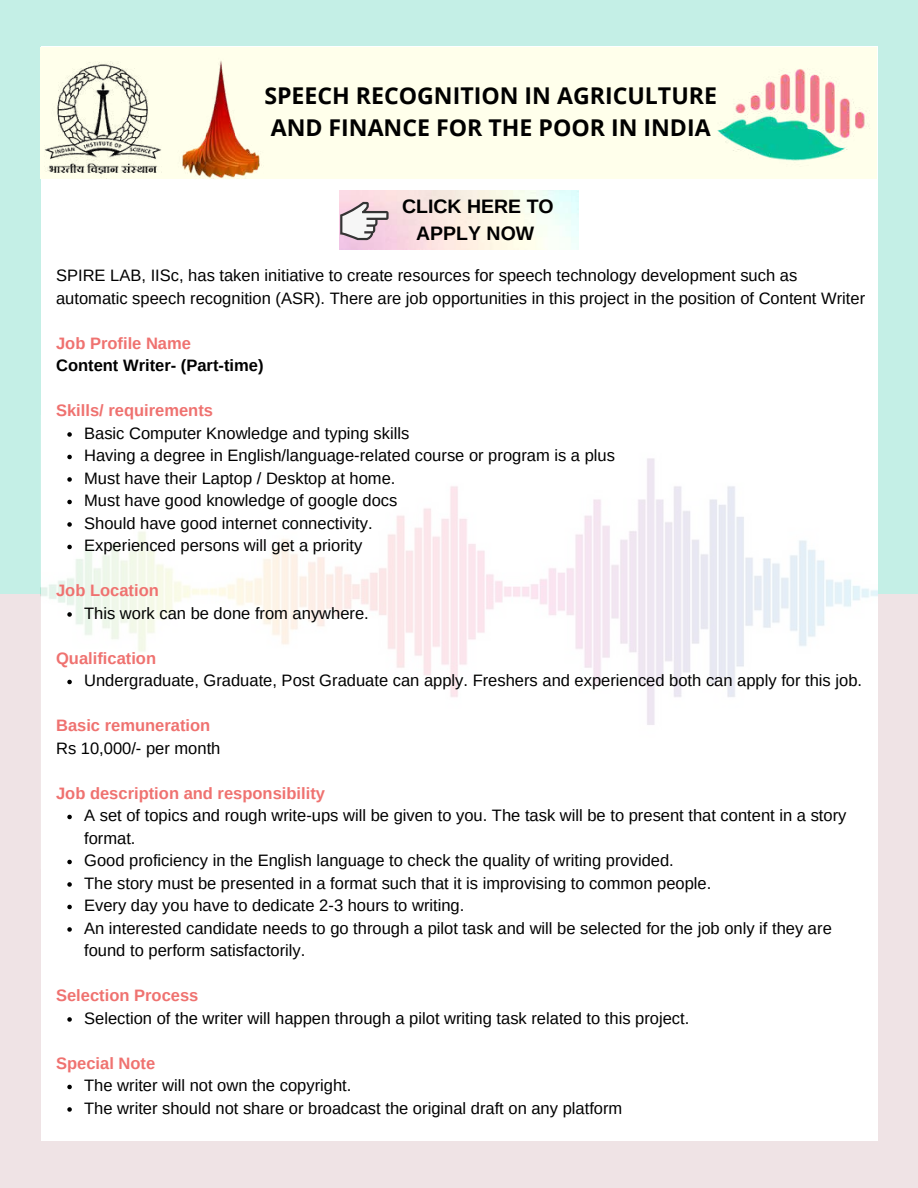
<style>
.page{position:relative;width:918px;height:1188px;background:#c4efe6}
.page>*{position:absolute;margin:0;border:0;box-sizing:border-box;transform-origin:0 0}
.t1{font:700 23.1px/31.5px "Open Sans";color:#000}
.t2{font:700 19.5px/27px "Arimo";color:#000;text-align:center}
.t3{font:16.5px/22.5px "Arimo";color:#000}
.t4{font:700 16.5px "Arimo";color:#ef7270}
.t5{font:700 16.5px "Arimo";color:#000}
</style>
<div class="page">
<div style="left:0;top:594px;width:918px;height:594px;background:#efe3e5"></div>
<div style="left:41px;top:47px;width:837px;height:1094px;background:#fff"></div>
<img style="left:40px;top:454px;width:837px;height:411px">
<div style="left:41px;top:47px;width:836px;height:131px;background:#ffffeb"></div>
<img style="left:687px;top:46px;width:191px;height:133px">
<img style="left:162px;top:61px;width:131px;height:118px">
<img style="left:45px;top:62px;width:117px;height:117px">
<svg style="left:67px;top:432px;width:5px;height:5px"></svg>
<svg style="left:67px;top:455px;width:5px;height:4px"></svg>
<svg style="left:67px;top:477px;width:5px;height:5px"></svg>
<svg style="left:67px;top:500px;width:5px;height:4px"></svg>
<svg style="left:67px;top:522px;width:5px;height:5px"></svg>
<svg style="left:67px;top:545px;width:5px;height:4px"></svg>
<svg style="left:67px;top:612px;width:5px;height:5px"></svg>
<svg style="left:67px;top:680px;width:5px;height:4px"></svg>
<svg style="left:67px;top:815px;width:5px;height:4px"></svg>
<svg style="left:67px;top:860px;width:5px;height:4px"></svg>
<svg style="left:67px;top:882px;width:5px;height:5px"></svg>
<svg style="left:67px;top:905px;width:5px;height:4px"></svg>
<svg style="left:67px;top:927px;width:5px;height:5px"></svg>
<svg style="left:67px;top:1017px;width:5px;height:5px"></svg>
<svg style="left:67px;top:1085px;width:5px;height:4px"></svg>
<svg style="left:67px;top:1107px;width:5px;height:5px"></svg>
<svg style="left:340px;top:202px;width:49px;height:38px"></svg>
<h1 class="t1" style="left:264px;top:80px;width:454px">SPEECH RECOGNITION IN AGRICULTURE<br>AND FINANCE FOR THE POOR IN INDIA</h1>
<p class="t2" style="left:402px;top:193px;width:153px">CLICK HERE TO<br>APPLY NOW</p>
<p class="t3" style="left:56px;top:265px;width:811px">SPIRE LAB, IISc, has taken initiative to create resources for speech technology development such as automatic speech recognition (ASR). There are job opportunities in this project in the position of Content Writer</p>
<p class="t4" style="left:56px;top:334px;width:136px">Job Profile Name</p>
<p class="t5" style="left:56px;top:357px;width:209px">Content Writer- (Part-time)</p>
<p class="t4" style="left:56px;top:402px;width:159px">Skills/ requirements</p>
<p class="t3" style="left:84px;top:422px;width:532px">Basic Computer Knowledge and typing skills<br>Having a degree in English/language-related course or program is a plus Must have their Laptop / Desktop at home.<br>Must have good knowledge of google docs<br>Should have good internet connectivity.<br>Experienced persons will get a priority</p>
<p class="t4" style="left:56px;top:582px;width:104px">Job Location</p>
<p class="t3" style="left:84px;top:602px;width:286px">This work can be done from anywhere.</p>
<p class="t4" style="left:56px;top:649px;width:102px">Qualification</p>
<p class="t3" style="left:84px;top:670px;width:779px">Undergraduate, Graduate, Post Graduate can apply. Freshers and experienced both can apply for this job.</p>
<p class="t4" style="left:56px;top:717px;width:156px">Basic remuneration</p>
<p class="t3" style="left:56px;top:737px;width:166px">Rs 10,000/- per month</p>
<p class="t4" style="left:56px;top:784px;width:271px">Job description and responsibility</p>
<p class="t3" style="left:84px;top:805px;width:764px">A set of topics and rough write-ups will be given to you. The task will be to present that content in a story format.<br>Good proficiency in the English language to check the quality of writing provided.<br>The story must be presented in a format such that it is improvising to common people.<br>Every day you have to dedicate 2-3 hours to writing.<br>An interested candidate needs to go through a pilot task and will be selected for the job only if they are found to perform satisfactorily.</p>
<p class="t4" style="left:56px;top:987px;width:144px">Selection Process</p>
<p class="t3" style="left:84px;top:1007px;width:607px">Selection of the writer will happen through a pilot writing task related to this project.</p>
<p class="t4" style="left:56px;top:1054px;width:101px">Special Note</p>
<p class="t3" style="left:84px;top:1075px;width:540px">The writer will not own the copyright.<br>The writer should not share or broadcast the original draft on any platform</p>
</div>
